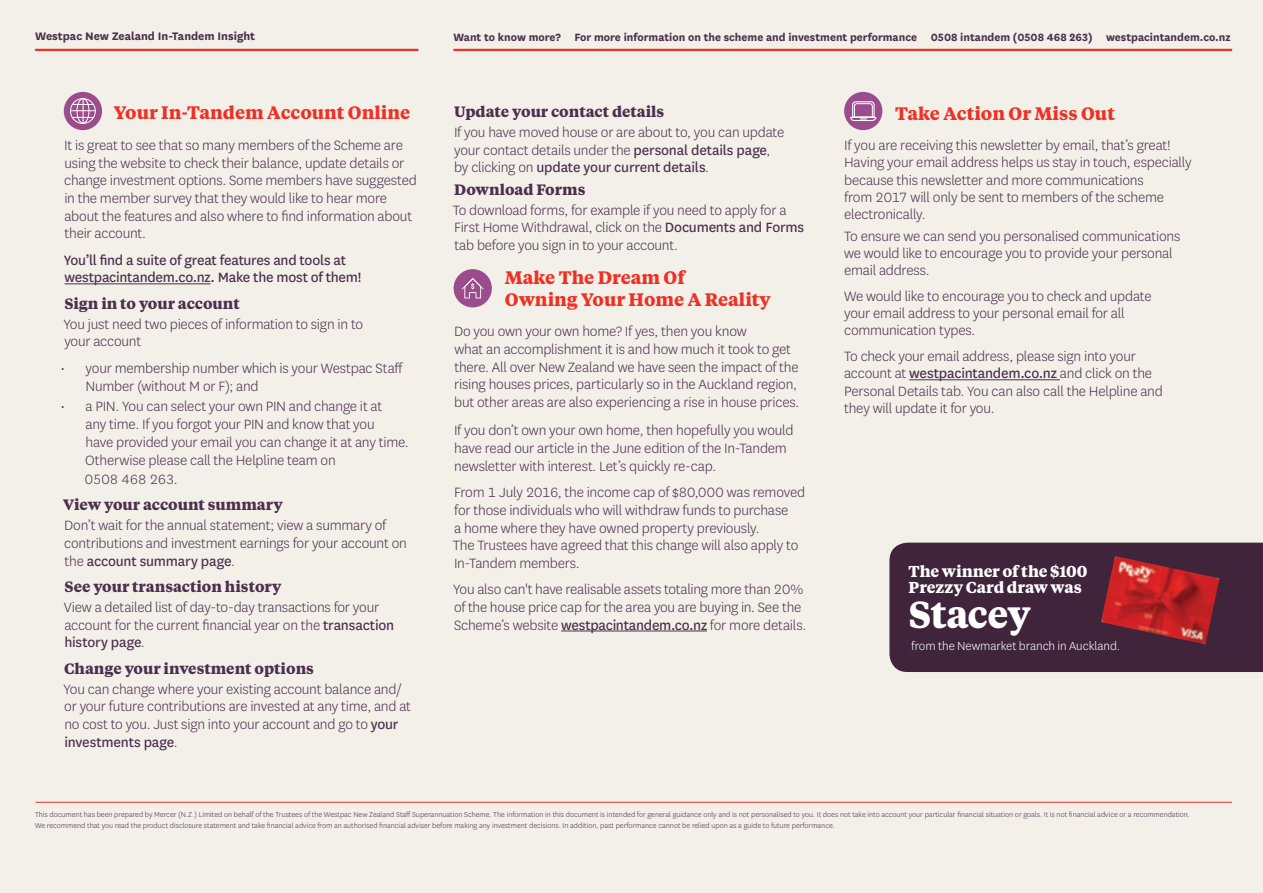
<style>
.page{position:relative;width:1263px;height:893px;background:#f2f0e8}
.page>*{position:absolute;margin:0;border:0;box-sizing:border-box;transform-origin:0 0}
.t1{font:700 37.5px "Tiempos Text";letter-spacing:-.025em;color:#fff}
.t2{font:700 18px/21.6px "Tiempos Text";color:#ee3124}
.t3{font:300 15.75px/17.7px "National";letter-spacing:-.015em;color:#4c2f4e}
.t4{font:15.75px/17.7px "National";letter-spacing:-.02em;color:#4c2f4e}
.t5{font:700 15.75px/16.5px "Tiempos Text";letter-spacing:-.005em;color:#fff}
.t6{font:700 15px "Tiempos Text";color:#4c2f4e}
.t7{font:300 13.5px "National";letter-spacing:-.01em;color:#fff}
.t8{font:700 12.75px "National";color:#4c2f4e}
.t9{font:700 12.3px "National";color:#4c2f4e}
.t10{font:300 8.25px/10.5px "National";color:#4c2f4e}
.s1{font-weight:400}
</style>
<div class="page">
<hr style="left:909px;top:379px;width:151px;height:1px;background:#4c2f4e">
<hr style="left:36px;top:802px;width:1196px;height:1px;background:#ee3124">
<hr style="left:561px;top:630px;width:146px;height:1px;background:#4c2f4e">
<hr style="left:65px;top:283px;width:145px;height:1px;background:#4c2f4e">
<div style="left:64px;top:92px;width:38px;height:38px;background:#9b4c8c;border-radius:50%"></div>
<div style="left:70px;top:98px;width:26px;height:26px;border:1px solid #fff;border-radius:50%"></div>
<svg style="left:71px;top:98px;width:24px;height:26px"></svg>
<div style="left:454px;top:269px;width:38px;height:38px;background:#9b4c8c;border-radius:50%"></div>
<svg style="left:462px;top:278px;width:22px;height:20px"></svg>
<div style="left:844px;top:92px;width:38px;height:38px;background:#9b4c8c;border-radius:50%"></div>
<svg style="left:850px;top:101px;width:27px;height:20px"></svg>
<div style="left:889px;top:543px;width:374px;height:129px;background:#3f243c"></div>
<img style="left:1101px;top:556px;width:118px;height:88px">
<hr style="left:35px;top:49px;width:383px;height:2px;background:#ee3124">
<hr style="left:453px;top:49px;width:779px;height:2px;background:#ee3124">
<p class="t8" style="left:35px;top:27px;width:222px">Westpac New Zealand In-Tandem Insight</p>
<p class="t9" style="left:453px;top:29px;width:779px">Want to know more? For more information on the scheme and investment performance 0508 intandem (0508 468 263) westpacintandem.co.nz</p>
<p class="t2" style="left:114px;top:101px;width:298px">Your In-Tandem Account Online</p>
<p class="t3" style="left:64px;top:136px;width:354px">It is great to see that so many members of the Scheme are using the website to check their balance, update details or change investment options. Some members have suggested in the member survey that they would like to hear more about the features and also where to find information about their account.</p>
<p class="t4" style="left:64px;top:250px;width:299px">You’ll find a suite of great features and tools at westpacintandem.co.nz. Make the most of them!</p>
<p class="t6" style="left:64px;top:293px;width:177px">Sign in to your account</p>
<p class="t3" style="left:63px;top:315px;width:301px">You just need two pieces of information to sign in to your account</p>
<p class="t3" style="left:85px;top:359px;width:319px;text-indent:-25px">• your membership number which is your Westpac Staff<br>Number (without M or F); and</p>
<p class="t3" style="left:85px;top:397px;width:326px;line-height:18.1px;text-indent:-24px">• a PIN. You can select your own PIN and change it at<br>any time. If you forgot your PIN and know that you<br>have provided your email you can change it at any time.<br>Otherwise please call the Helpline team on<br>0508 468 263.</p>
<p class="t6" style="left:63px;top:494px;width:221px">View your account summary</p>
<p class="t3" style="left:64px;top:516px;width:344px">Don’t wait for the annual statement; view a summary of contributions and investment earnings for your account on the <span class="s1">account summary page</span>.</p>
<p class="t6" style="left:64px;top:576px;width:219px">See your transaction history</p>
<p class="t3" style="left:64px;top:598px;width:332px">View a detailed list of day-to-day transactions for your account for the current financial year on the <span class="s1">transaction history page</span>.</p>
<p class="t6" style="left:64px;top:658px;width:251px">Change your investment options</p>
<p class="t3" style="left:63px;top:679px;width:349px">You can change where your existing account balance and/ or your future contributions are invested at any time, and at no cost to you. Just sign into your account and go to <span class="s1">your investments page</span>.</p>
<p class="t6" style="left:454px;top:101px;width:212px">Update your contact details</p>
<p class="t3" style="left:454px;top:123px;width:332px">If you have moved house or are about to, you can update your contact details under the <span class="s1">personal details page</span>, by clicking on <span class="s1">update your current details</span>.</p>
<p class="t6" style="left:454px;top:179px;width:133px">Download Forms</p>
<p class="t3" style="left:453px;top:200px;width:353px">To download forms, for example if you need to apply for a<br>First Home Withdrawal, click on the <span class="s1">Documents and Forms </span>tab before you sign in to your account.</p>
<p class="t2" style="left:505px;top:266px;width:267px">Make The Dream Of<br>Owning Your Home A Reality</p>
<p class="t3" style="left:454px;top:322px;width:347px">Do you own your own home? If yes, then you know<br>what an accomplishment it is and how much it took to get there. All over New Zealand we have seen the impact of the rising houses prices, particularly so in the Auckland region, but other areas are also experiencing a rise in house prices.</p>
<p class="t3" style="left:454px;top:421px;width:341px">If you don’t own your own home, then hopefully you would have read our article in the June edition of the In-Tandem newsletter with interest. Let’s quickly re-cap.</p>
<p class="t3" style="left:453px;top:483px;width:354px">From 1 July 2016, the income cap of $80,000 was removed for those individuals who will withdraw funds to purchase<br>a home where they have owned property previously.<br>The Trustees have agreed that this change will also apply to In-Tandem members.</p>
<p class="t3" style="left:453px;top:580px;width:355px">You also can't have realisable assets totaling more than 20% of the house price cap for the area you are buying in. See the<br>Scheme’s website <span class="s1">westpacintandem.co.nz</span> for more details.</p>
<p class="t2" style="left:895px;top:102px;width:221px">Take Action Or Miss Out</p>
<p class="t3" style="left:844px;top:136px;width:349px;line-height:17.2px">If you are receiving this newsletter by email, that’s great!<br>Having your email address helps us stay in touch, especially because this newsletter and more communications<br>from 2017 will only be sent to members of the scheme electronically.</p>
<p class="t3" style="left:844px;top:227px;width:338px;line-height:17.2px">To ensure we can send you personalised communications we would like to encourage you to provide your personal email address.</p>
<p class="t3" style="left:844px;top:287px;width:309px;line-height:17.2px">We would like to encourage you to check and update your email address to your personal email for all communication types.</p>
<p class="t3" style="left:844px;top:347px;width:320px;line-height:17.2px">To check your email address, please sign into your account at <span class="s1">westpacintandem.co.nz</span> and click on the Personal Details tab. You can also call the Helpline and they will update it for you.</p>
<p class="t5" style="left:909px;top:562px;width:180px">The winner of the $100<br>Prezzy Card draw was</p>
<h1 class="t1" style="left:909px;top:588px;width:124px">Stacey</h1>
<p class="t7" style="left:911px;top:638px;width:210px">from the Newmarket branch in Auckland.</p>
<p class="t10" style="left:35px;top:809px;width:1156px">This document has been prepared by Mercer (N.Z.) Limited on behalf of the Trustees of the Westpac New Zealand Staff Superannuation Scheme. The information in this document is intended for general guidance only and is not personalised to you. It does not take into account your particular financial situation or goals. It is not financial advice or a recommendation.<br>We recommend that you read the product disclosure statement and take financial advice from an authorised financial adviser before making any investment decisions. In addition, past performance cannot be relied upon as a guide to future performance.</p>
</div>
